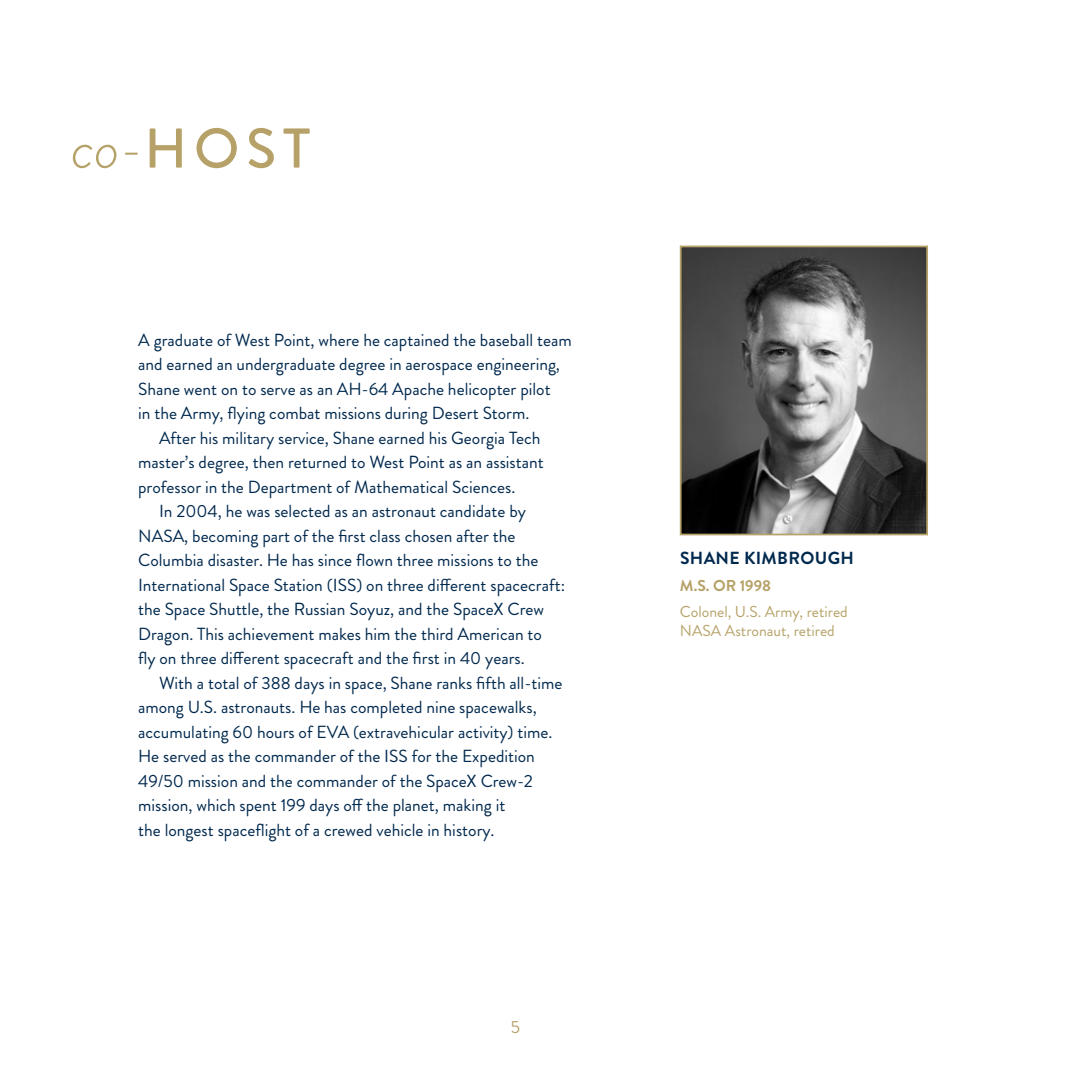
<style>
.page{position:relative;width:1071px;height:1071px;background:#fff}
.page>*{position:absolute;margin:0;border:0;box-sizing:border-box;transform-origin:0 0}
.t1{font:500 56px "Brandon Grotesque";color:#b6a268}
.t2{font:17.5px/24.5px "Brandon Grotesque";color:#00294e}
.t3{font:700 17.5px "Brandon Grotesque";letter-spacing:.02em;color:#00294e}
.t4{font:17.5px "Brandon Grotesque";color:#b6a268}
.t5{font:15.75px/18.9px "Brandon Grotesque";color:#b6a268}
.t6{font:700 15.75px "Brandon Grotesque";color:#b6a268}
.s1{font-weight:300;font-style:italic}
</style>
<div class="page">
<img style="left:683px;top:249px;width:242px;height:283px">
<div style="left:680px;top:246px;width:248px;height:289px;border:2px solid #b6a268"></div>
<p class="t1" style="left:71px;top:110px;width:241px"><span class="s1">co-</span>HOST</p>
<p class="t2" style="left:138px;top:328px;width:435px">A graduate of West Point, where he captained the baseball team and earned an undergraduate degree in aerospace engineering, Shane went on to serve as an AH-64 Apache helicopter pilot<br>in the Army, flying combat missions during Desert Storm.</p>
<p class="t2" style="left:138px;top:426px;width:407px;text-indent:21px">After his military service, Shane earned his Georgia Tech master’s degree, then returned to West Point as an assistant professor in the Department of Mathematical Sciences.</p>
<p class="t2" style="left:138px;top:499px;width:428px;text-indent:21px">In 2004, he was selected as an astronaut candidate by NASA, becoming part of the first class chosen after the Columbia disaster. He has since flown three missions to the International Space Station (ISS) on three different spacecraft: the Space Shuttle, the Russian Soyuz, and the SpaceX Crew Dragon. This achievement makes him the third American to<br>fly on three different spacecraft and the first in 40 years.</p>
<p class="t2" style="left:138px;top:671px;width:426px;text-indent:21px">With a total of 388 days in space, Shane ranks fifth all-time among U.S. astronauts. He has completed nine spacewalks, accumulating 60 hours of EVA (extravehicular activity) time.<br>He served as the commander of the ISS for the Expedition 49/50 mission and the commander of the SpaceX Crew-2 mission, which spent 199 days off the planet, making it<br>the longest spaceflight of a crewed vehicle in history.</p>
<p class="t4" style="left:511px;top:1015px;width:11px">5</p>
<p class="t3" style="left:680px;top:546px;width:175px">SHANE KIMBROUGH</p>
<p class="t6" style="left:680px;top:574px;width:93px">M.S. OR 1998</p>
<p class="t5" style="left:680px;top:603px;width:169px">Colonel, U.S. Army, retired<br>NASA Astronaut, retired</p>
</div>
